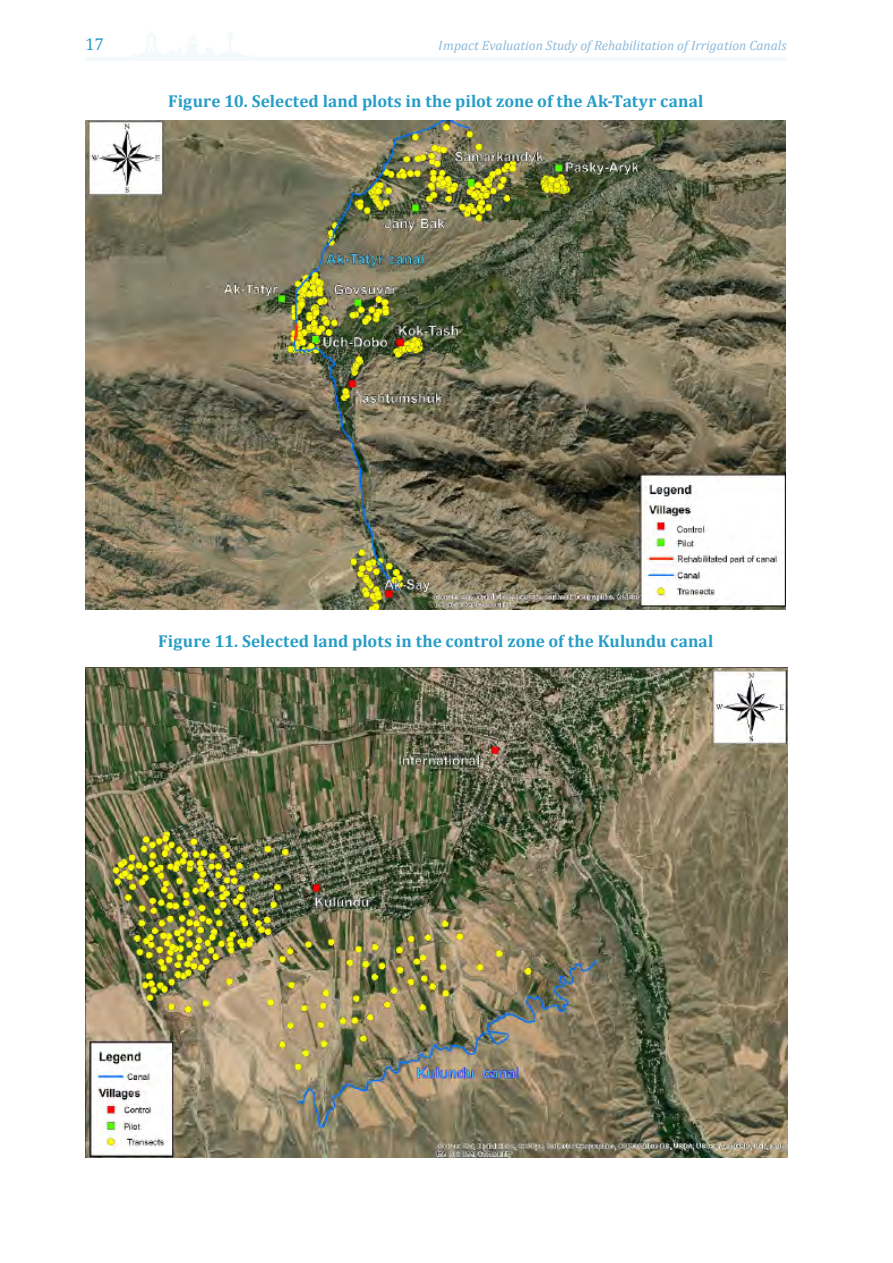
<style>
.page{position:relative;width:893px;height:1263px;background:#fff}
.page>*{position:absolute;margin:0;border:0;box-sizing:border-box;transform-origin:0 0}
.t1{font:700 17.25px "Cambria";letter-spacing:.005em;color:#269dc6}
.t2{font:17.25px "Cambria";color:#269dc6}
.t3{font:italic 13.5px "Cambria";color:#70a8d2}
</style>
<div class="page">
<svg style="left:132px;top:32px;width:122px;height:25px"></svg>
<hr style="left:85px;top:57px;width:702px;height:3px;background:#f4fafc">
<img style="left:85px;top:120px;width:700px;height:489px">
<img style="left:86px;top:667px;width:702px;height:490px">
<p class="t2" style="left:85px;top:34px;width:21px">17</p>
<p class="t3" style="left:439px;top:35px;width:349px">Impact Evaluation Study of Rehabilitation of Irrigation Canals</p>
<p class="t1" style="left:168px;top:89px;width:537px">Figure 10. Selected land plots in the pilot zone of the Ak-Tatyr canal</p>
<p class="t1" style="left:158px;top:629px;width:557px">Figure 11. Selected land plots in the control zone of the Kulundu canal</p>
</div>
